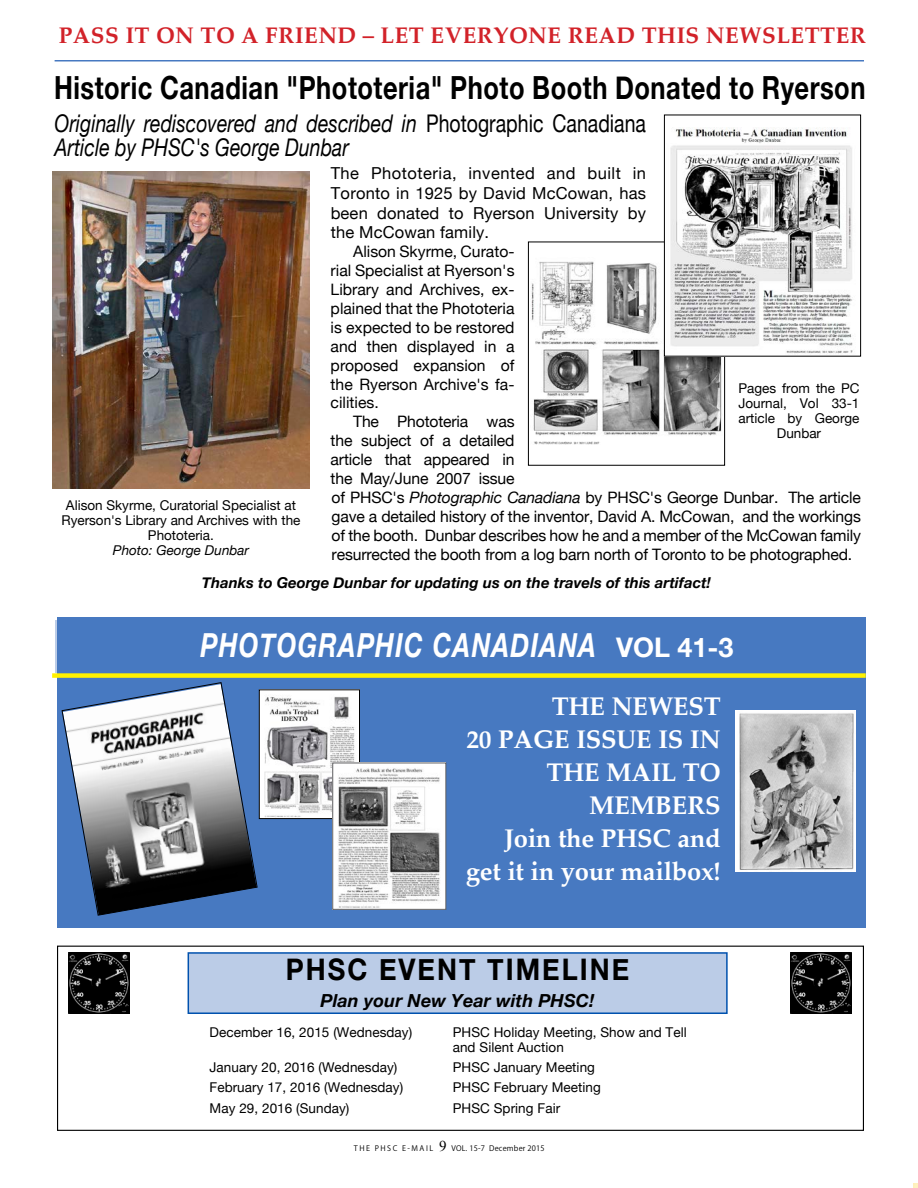
<style>
.page{position:relative;width:918px;height:1188px;background:#fff}
.page>*{position:absolute;margin:0;border:0;box-sizing:border-box;transform-origin:0 0}
.t1{font:italic 700 33.15px "Helvetica Neue";letter-spacing:.05em;color:#fff;scale:.77 1}
.t2{font:700 31.8px "Helvetica Neue";letter-spacing:.02em;color:#000;scale:.8 1}
.t3{font:700 29.7px "Helvetica Neue";letter-spacing:.075em;color:#000;scale:.91 1}
.t4{font:700 25.5px/33px "Palatino";letter-spacing:-.01em;color:#fff;text-align:right}
.t5{font:italic 24.3px/23.4px "Helvetica Neue";color:#000;scale:.8 1}
.t6{font:700 22.5px "Palatino";letter-spacing:.02em;color:#d22229}
.t7{font:italic 700 18px "Helvetica Neue";letter-spacing:.005em;color:#000}
.t8{font:16.5px/19.8px "Helvetica Neue";letter-spacing:.01em;color:#000;text-align:justify}
.t9{font:15.75px/18.9px "Helvetica Neue";letter-spacing:-.01em;color:#000;text-align:justify}
.t10{font:italic 700 15px "Helvetica Neue";color:#000}
.t11{font:13.5px/15px "Helvetica Neue";letter-spacing:.005em;color:#000;text-align:center}
.t12{font:italic 13.5px "Helvetica Neue";color:#000}
.t13{font:7.5px "Koz Go Pr 6 N";letter-spacing:.025em;color:#000}
.s1{font-style:normal}
.s2{font-style:italic}
.s3{font-style:normal;font-size:27px}
.s4{font-family:"Times New Roman";font-size:15px}
.s5{color:#fff}
</style>
<div class="page">
<svg style="left:913px;top:1183px;width:5px;height:5px"></svg>
<div style="left:57px;top:946px;width:807px;height:185px;border:1px solid #000"></div>
<img style="left:69px;top:952px;width:61px;height:61px">
<div style="left:188px;top:953px;width:539px;height:60px;background:#bbcce7"></div>
<div style="left:188px;top:952px;width:540px;height:62px;border:2px solid #0051ae"></div>
<div style="left:57px;top:618px;width:809px;height:310px;background:#4779c1"></div>
<div style="left:52px;top:673px;width:814px;height:5px;background:#fff100"></div>
<svg style="left:61px;top:682px;width:197px;height:234px"></svg>
<img style="left:736px;top:711px;width:119px;height:161px">
<img style="left:261px;top:691px;width:97px;height:126px">
<div style="left:259px;top:689px;width:101px;height:130px;border:1px solid #000"></div>
<img style="left:334px;top:765px;width:110px;height:143px">
<div style="left:332px;top:763px;width:114px;height:147px;border:1px solid #5d5d5f"></div>
<img style="left:52px;top:171px;width:258px;height:317px">
<hr style="left:55px;top:60px;width:809px;height:2px;background:#4779c1">
<img style="left:531px;top:258px;width:191px;height:186px">
<div style="left:528px;top:242px;width:197px;height:224px;border:1px solid #000"></div>
<img style="left:666px;top:128px;width:187px;height:227px">
<div style="left:664px;top:115px;width:197px;height:242px;border:1px solid #000"></div>
<img style="left:790px;top:953px;width:61px;height:61px">
<h3 class="t6" style="left:59px;top:16px;width:809px">PASS IT ON TO A FRIEND – LET EVERYONE READ THIS NEWSLETTER</h3>
<h2 class="t2" style="left:54px;top:68px;width:1016px">Historic Canadian "Phototeria" Photo Booth Donated to Ryerson</h2>
<h3 class="t5" style="left:55px;top:111px;width:741px">Originally rediscovered and described in <span class="s1">Photographic Canadiana<br></span>Article by PHSC's George Dunbar</h3>
<p class="t8" style="left:331px;top:163px;width:317px">The Phototeria, invented and built in Toronto in 1925 by David McCowan, has been donated to Ryerson University by the McCowan family.</p>
<p class="t9" style="left:331px;top:242px;width:185px;text-indent:23px">Alison Skyrme, Curato&shy;rial Specialist at Ryerson's Library and Archives, ex&shy;plained that the Phototeria is expected to be restored and then displayed in a proposed expansion of the Ryerson Archive's fa&shy;cilities.</p>
<p class="t9" style="left:331px;top:412px;width:532px;text-align:left;text-indent:23px">The Phototeria was<br>the subject of a detailed<br>article that appeared in<br>the May/June 2007 issue<br>of PHSC's <span class="s2">Photographic Canadiana</span> by PHSC's George Dunbar. The article gave a detailed history of the inventor, David A. McCowan, and the workings of the booth. Dunbar describes how he and a member of the McCowan family resurrected the booth from a log barn north of Toronto to be photographed.</p>
<p class="t10" style="left:202px;top:573px;width:511px">Thanks to George Dunbar for updating us on the travels of this artifact!</p>
<p class="t11" style="left:738px;top:381px;width:123px">Pages from the PC<br>Journal, Vol 33-1 article by George<br>Dunbar</p>
<p class="t11" style="left:61px;top:498px;width:241px">Alison Skyrme, Curatorial Specialist at<br>Ryerson's Library and Archives with the<br>Phototeria.</p>
<p class="t12" style="left:113px;top:542px;width:138px">Photo: George Dunbar</p>
<h1 class="t1" style="left:200px;top:625px;width:694px">PHOTOGRAPHIC CANADIANA <span class="s3">VOL 41-3</span></h1>
<h3 class="t4" style="left:466px;top:690px;width:256px">THE NEWEST<br>20 PAGE ISSUE IS IN<br>THE MAIL TO<br>MEMBERS<br>Join the PHSC and get it in your mailbox!</h3>
<h3 class="t3" style="left:286px;top:951px;width:379px">PHSC EVENT TIMELINE</h3>
<p class="t7" style="left:321px;top:989px;width:275px">Plan your New Year with PHSC!</p>
<p class="t11" style="left:210px;top:1024px;width:204px">December 16, 2015 (Wednesday)</p>
<p class="t11" style="left:453px;top:1024px;width:236px;text-align:left">PHSC Holiday Meeting, Show and Tell and Silent Auction</p>
<p class="t11" style="left:210px;top:1060px;width:189px">January 20, 2016 (Wednesday)</p>
<p class="t11" style="left:453px;top:1060px;width:144px">PHSC January Meeting</p>
<p class="t11" style="left:210px;top:1080px;width:195px">February 17, 2016 (Wednesday)</p>
<p class="t11" style="left:453px;top:1080px;width:150px">PHSC February Meeting</p>
<p class="t11" style="left:210px;top:1100px;width:141px">May 29, 2016 (Sunday)</p>
<p class="t11" style="left:453px;top:1100px;width:109px">PHSC Spring Fair</p>
<p class="t13" style="left:354px;top:1144px;width:213px">T H E P H S C E - M A I L <span class="s4">9</span> VOL. 15-7 December 2015 <span class="s5">.. ..</span></p>
</div>
